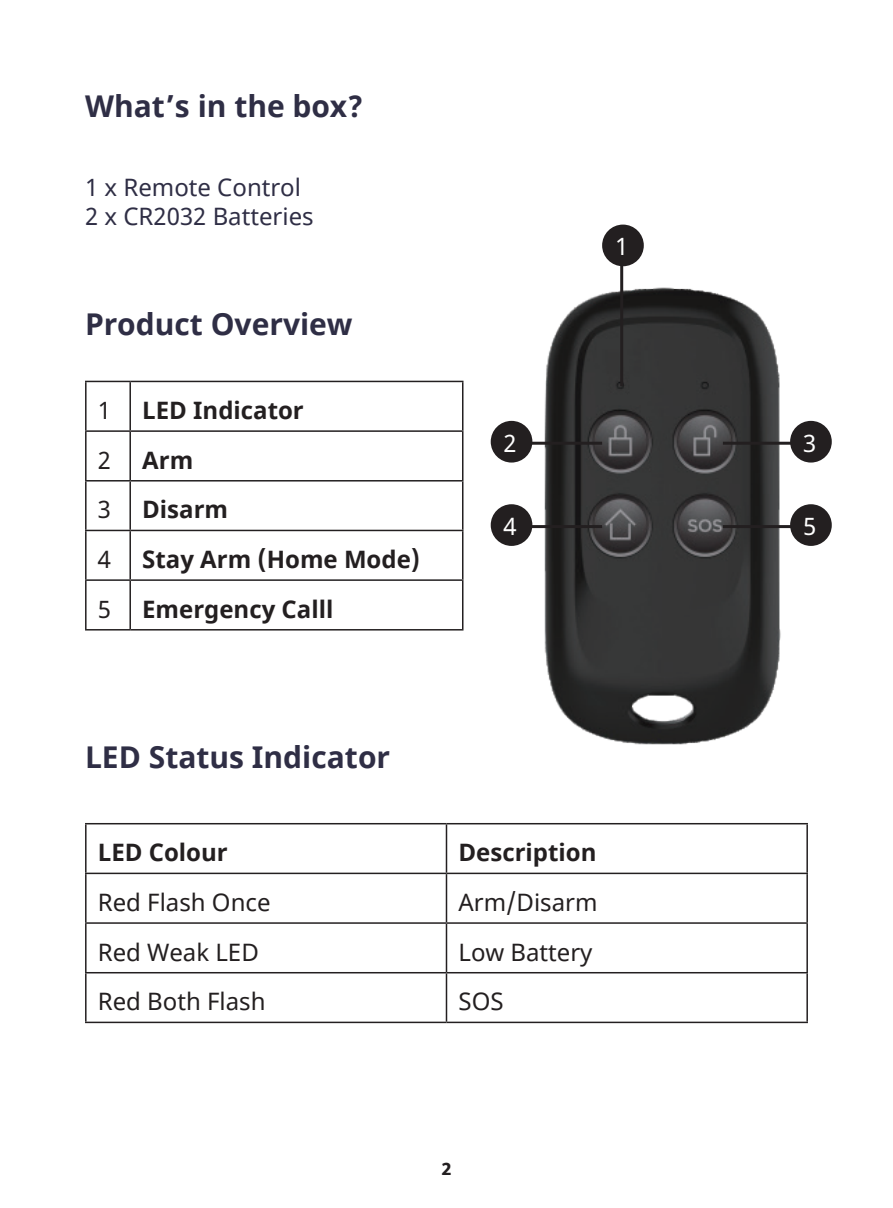
<style>
.page{position:relative;width:893px;height:1208px;background:#fff}
.page>*{position:absolute;margin:0;border:0;box-sizing:border-box;transform-origin:0 0}
.t1{font:700 30px "Noto Sans";color:#2f2e45}
.t2{font:700 24px "Noto Sans";color:#231f20}
.t3{font:24px "Noto Sans";color:#231f20}
.t4{font:24px "Noto Sans";color:#2f2e45}
.t5{font:24px "Noto Sans";color:#fff}
.t6{font:700 17.1px "Banjax";color:#231f20}
</style>
<div class="page">
<img style="left:508px;top:262px;width:324px;height:483px">
<hr style="left:85px;top:381px;width:45px;height:1px;background:#231f20">
<hr style="left:85px;top:382px;width:2px;height:48px;background:#231f20">
<hr style="left:130px;top:381px;width:333px;height:1px;background:#231f20">
<hr style="left:129px;top:382px;width:2px;height:48px;background:#231f20">
<hr style="left:462px;top:382px;width:1px;height:48px;background:#231f20">
<hr style="left:85px;top:430px;width:45px;height:2px;background:#231f20">
<hr style="left:85px;top:432px;width:2px;height:48px;background:#231f20">
<hr style="left:130px;top:430px;width:333px;height:2px;background:#231f20">
<hr style="left:129px;top:432px;width:2px;height:48px;background:#231f20">
<hr style="left:462px;top:432px;width:1px;height:48px;background:#231f20">
<hr style="left:85px;top:480px;width:45px;height:1px;background:#231f20">
<hr style="left:85px;top:481px;width:2px;height:49px;background:#231f20">
<hr style="left:130px;top:480px;width:333px;height:1px;background:#231f20">
<hr style="left:129px;top:481px;width:2px;height:49px;background:#231f20">
<hr style="left:462px;top:481px;width:1px;height:49px;background:#231f20">
<hr style="left:85px;top:530px;width:45px;height:1px;background:#231f20">
<hr style="left:85px;top:531px;width:2px;height:48px;background:#231f20">
<hr style="left:130px;top:530px;width:333px;height:1px;background:#231f20">
<hr style="left:129px;top:531px;width:2px;height:48px;background:#231f20">
<hr style="left:462px;top:531px;width:1px;height:48px;background:#231f20">
<hr style="left:85px;top:579px;width:45px;height:2px;background:#231f20">
<hr style="left:85px;top:581px;width:2px;height:48px;background:#231f20">
<hr style="left:130px;top:579px;width:333px;height:2px;background:#231f20">
<hr style="left:129px;top:581px;width:2px;height:48px;background:#231f20">
<hr style="left:462px;top:581px;width:1px;height:48px;background:#231f20">
<hr style="left:85px;top:629px;width:45px;height:1px;background:#231f20">
<hr style="left:130px;top:629px;width:333px;height:1px;background:#231f20">
<hr style="left:85px;top:823px;width:361px;height:1px;background:#231f20">
<hr style="left:85px;top:824px;width:2px;height:48px;background:#231f20">
<hr style="left:446px;top:823px;width:362px;height:1px;background:#231f20">
<hr style="left:446px;top:824px;width:1px;height:48px;background:#231f20">
<hr style="left:806px;top:824px;width:2px;height:48px;background:#231f20">
<hr style="left:85px;top:872px;width:361px;height:2px;background:#231f20">
<hr style="left:85px;top:874px;width:2px;height:48px;background:#231f20">
<hr style="left:446px;top:872px;width:362px;height:2px;background:#231f20">
<hr style="left:446px;top:874px;width:1px;height:48px;background:#231f20">
<hr style="left:806px;top:874px;width:2px;height:48px;background:#231f20">
<hr style="left:85px;top:922px;width:361px;height:1px;background:#231f20">
<hr style="left:85px;top:923px;width:2px;height:49px;background:#231f20">
<hr style="left:446px;top:922px;width:362px;height:1px;background:#231f20">
<hr style="left:446px;top:923px;width:1px;height:49px;background:#231f20">
<hr style="left:806px;top:923px;width:2px;height:49px;background:#231f20">
<hr style="left:85px;top:972px;width:361px;height:1px;background:#231f20">
<hr style="left:85px;top:973px;width:2px;height:48px;background:#231f20">
<hr style="left:446px;top:972px;width:362px;height:1px;background:#231f20">
<hr style="left:446px;top:973px;width:1px;height:48px;background:#231f20">
<hr style="left:806px;top:973px;width:2px;height:48px;background:#231f20">
<hr style="left:85px;top:1021px;width:361px;height:2px;background:#231f20">
<hr style="left:446px;top:1021px;width:362px;height:2px;background:#231f20">
<hr style="left:620px;top:262px;width:3px;height:124px;background:#231f20">
<div style="left:602px;top:225px;width:42px;height:41px;background:#231f20;border-radius:50%"></div>
<div style="left:491px;top:421px;width:41px;height:41px;background:#231f20;border-radius:50%"></div>
<div style="left:491px;top:504px;width:41px;height:42px;background:#231f20;border-radius:50%"></div>
<div style="left:790px;top:421px;width:42px;height:41px;background:#231f20;border-radius:50%"></div>
<div style="left:790px;top:504px;width:42px;height:42px;background:#231f20;border-radius:50%"></div>
<hr style="left:528px;top:442px;width:74px;height:3px;background:#231f20">
<hr style="left:723px;top:442px;width:74px;height:3px;background:#231f20">
<hr style="left:528px;top:525px;width:74px;height:3px;background:#231f20">
<hr style="left:723px;top:525px;width:74px;height:3px;background:#231f20">
<p class="t1" style="left:85px;top:85px;width:280px">What’s in the box?</p>
<p class="t4" style="left:85px;top:171px;width:217px">1 x Remote Control</p>
<p class="t4" style="left:85px;top:199px;width:230px">2 x CR2032 Batteries</p>
<p class="t1" style="left:85px;top:303px;width:269px">Product Overview</p>
<p class="t3" style="left:98px;top:394px;width:15px">1</p>
<p class="t2" style="left:142px;top:393px;width:163px">LED Indicator</p>
<p class="t3" style="left:98px;top:443px;width:15px">2</p>
<p class="t2" style="left:142px;top:443px;width:53px">Arm</p>
<p class="t3" style="left:98px;top:493px;width:15px">3</p>
<p class="t2" style="left:142px;top:493px;width:87px">Disarm</p>
<p class="t3" style="left:98px;top:543px;width:15px">4</p>
<p class="t2" style="left:142px;top:542px;width:279px">Stay Arm (Home Mode)</p>
<p class="t3" style="left:98px;top:592px;width:15px">5</p>
<p class="t2" style="left:142px;top:592px;width:193px">Emergency Calll</p>
<p class="t5" style="left:504px;top:426px;width:15px">2</p>
<p class="t5" style="left:504px;top:510px;width:15px">4</p>
<p class="t5" style="left:615px;top:230px;width:15px">1</p>
<p class="t1" style="left:85px;top:736px;width:307px">LED Status Indicator</p>
<p class="t2" style="left:98px;top:835px;width:131px">LED Colour</p>
<p class="t2" style="left:458px;top:835px;width:139px">Description</p>
<p class="t3" style="left:98px;top:886px;width:174px">Red Flash Once</p>
<p class="t3" style="left:458px;top:886px;width:141px">Arm/Disarm</p>
<p class="t3" style="left:98px;top:935px;width:163px">Red Weak LED</p>
<p class="t3" style="left:458px;top:935px;width:136px">Low Battery</p>
<p class="t3" style="left:98px;top:985px;width:169px">Red Both Flash</p>
<p class="t3" style="left:458px;top:985px;width:47px">SOS</p>
<p class="t6" style="left:441px;top:1155px;width:12px">2</p>
<p class="t5" style="left:803px;top:426px;width:15px">3</p>
<p class="t5" style="left:803px;top:510px;width:15px">5</p>
</div>
